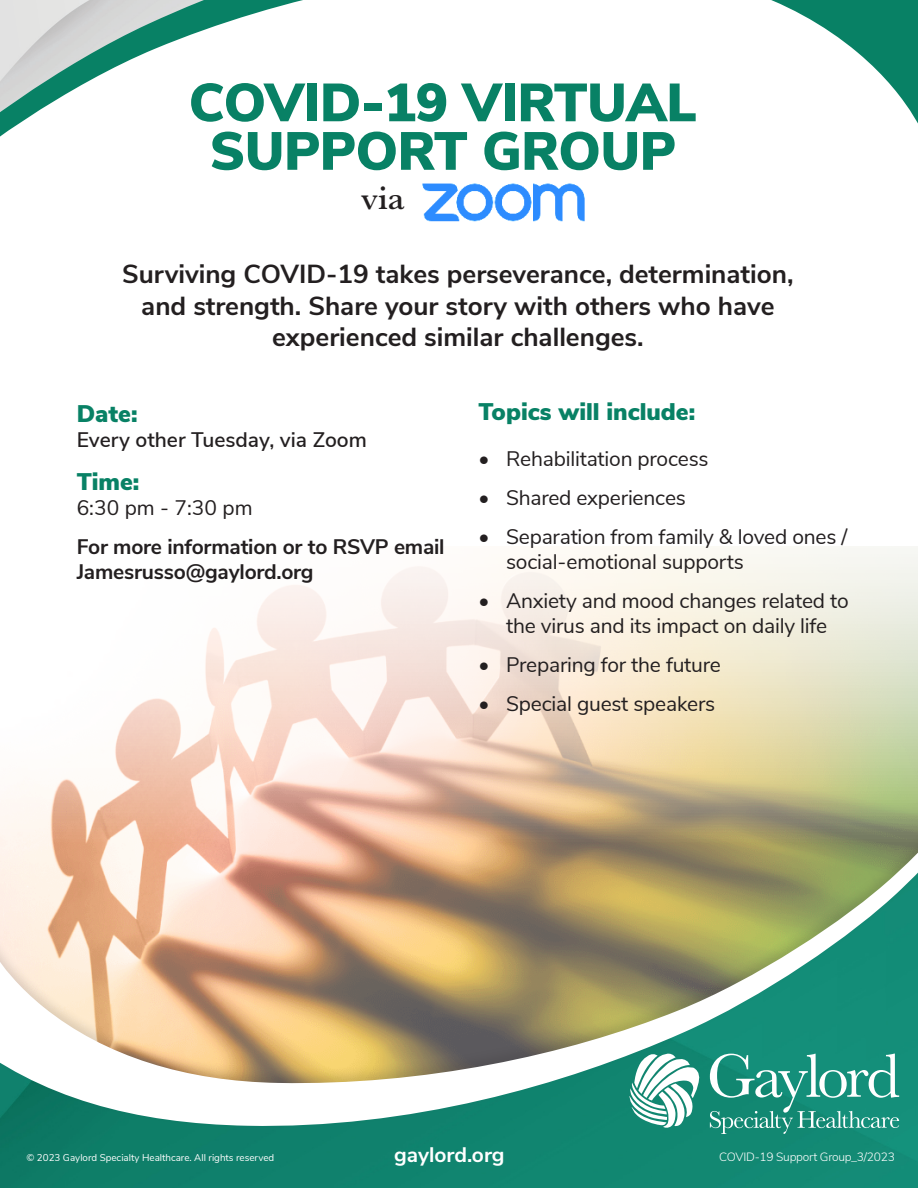
<style>
.page{position:relative;width:918px;height:1188px;background:#fff}
.page>*{position:absolute;margin:0;border:0;box-sizing:border-box;transform-origin:0 0}
.t1{font:900 53.55px/48.4px "Nunito Sans";letter-spacing:-.01em;color:#088165;text-align:center}
.t2{font:500 33.45px "Baskerville URW";color:#231f20}
.t3{font:700 26.1px/31.2px "Nunito Sans";color:#231f20;text-align:center}
.t4{font:900 24px "Nunito Sans";color:#088165}
.t5{font:21px/25.2px "Nunito Sans";letter-spacing:-.01em;color:#231f20}
.t6{font:700 21px/25.2px "Nunito Sans";letter-spacing:-.01em;color:#231f20}
.t7{font:600 21px "Nunito Sans";color:#231f20}
.t8{font:700 21px "Nunito Sans";color:#fff}
.t9{font:300 12px "Nunito Sans";letter-spacing:-.02em;color:#fff}
.t10{font:9.75px "Nunito Sans";color:#fff}
</style>
<div class="page">
<img style="left:0;top:546px;width:918px;height:261px">
<svg style="left:0;top:1129px;width:918px;height:59px;background:#10836e"></svg>
<svg style="left:0;top:0;width:918px;height:137px"></svg>
<svg style="left:710px;top:1129px;width:189px;height:5px"></svg>
<div style="left:0;top:807px;width:918px;height:322px;background:#231f20;opacity:.15"></div>
<svg style="left:0;top:823px;width:918px;height:306px"></svg>
<img style="left:422px;top:183px;width:163px;height:39px">
<p class="t1" style="left:189px;top:76px;width:510px">COVID-19 VIRTUAL<br>SUPPORT GROUP</p>
<p class="t2" style="left:361px;top:174px;width:45px">via</p>
<p class="t3" style="left:122px;top:257px;width:673px">Surviving COVID-19 takes perseverance, determination, and strength. Share your story with others who have experienced similar challenges.</p>
<p class="t4" style="left:77px;top:396px;width:62px">Date:</p>
<p class="t7" style="left:77px;top:424px;width:292px">Every other Tuesday, via Zoom</p>
<p class="t4" style="left:77px;top:464px;width:64px">Time:</p>
<p class="t5" style="left:77px;top:494px;width:178px">6:30 pm - 7:30 pm</p>
<p class="t6" style="left:77px;top:533px;width:369px">For more information or to RSVP email<br>Jamesrusso@gaylord.org</p>
<p class="t4" style="left:478px;top:394px;width:218px">Topics will include:</p>
<p class="t5" style="left:478px;top:445px;width:232px">• Rehabilitation process</p>
<p class="t5" style="left:478px;top:484px;width:209px">• Shared experiences</p>
<p class="t5" style="left:506px;top:523px;width:343px;text-indent:-28px">• Separation from family &amp; loved ones / social-emotional supports</p>
<p class="t5" style="left:478px;top:587px;width:372px;text-align:center">• Anxiety and mood changes related to the virus and its impact on daily life</p>
<p class="t5" style="left:478px;top:651px;width:244px">• Preparing for the future</p>
<p class="t5" style="left:478px;top:690px;width:238px">• Special guest speakers</p>
<p class="t8" style="left:394px;top:1139px;width:112px">gaylord.org</p>
<p class="t10" style="left:26px;top:1150px;width:249px">© 2023 Gaylord Specialty Healthcare. All rights reserved</p>
<p class="t9" style="left:719px;top:1148px;width:177px">COVID-19 Support Group_3/2023</p>
</div>
